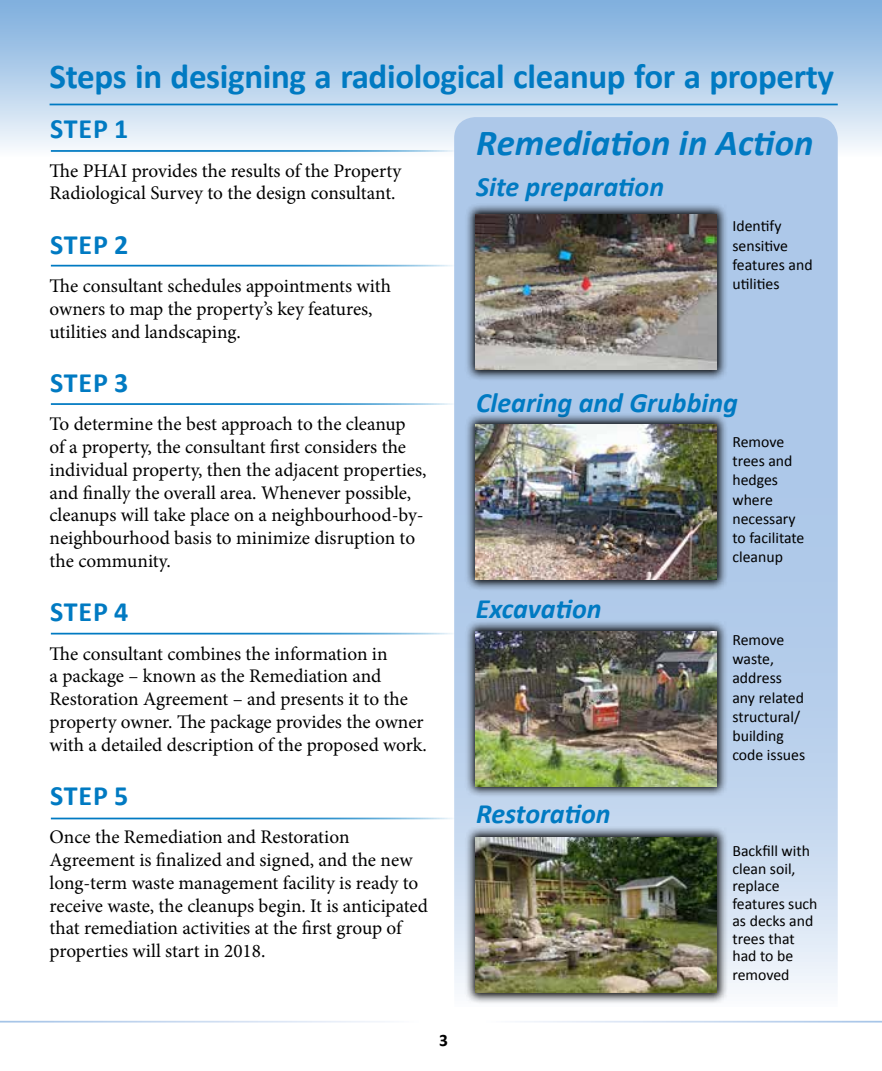
<style>
.page{position:relative;width:882px;height:1071px;background:#fff}
.page>*{position:absolute;margin:0;border:0;box-sizing:border-box;transform-origin:0 0}
.t1{font:italic 700 36.75px "Calibri";color:#007ac2}
.t2{font:700 35px "Calibri";letter-spacing:-.01em;color:#007ac2}
.t3{font:italic 700 28px "Calibri";color:#007ac2}
.t4{font:700 28px "Calibri";letter-spacing:.03em;color:#007ac2}
.t5{font:19.25px/22.8px "Minion Pro";color:#000}
.t6{font:700 17.5px "Calibri";color:#000}
.t7{font:15.75px/19.2px "Calibri";color:#000}
</style>
<div class="page">
<div style="left:0;top:0;width:881px;height:157px;background:linear-gradient(to bottom,#79abdc,#f7fafd)"></div>
<svg style="left:454px;top:117px;width:383px;height:876px;fill:#adc8e9"></svg>
<hr style="left:50px;top:104px;width:787px;height:1px;background:#007ac2">
<svg style="left:464px;top:620px;width:263px;height:178px"></svg>
<img style="left:475px;top:631px;width:241px;height:155px">
<svg style="left:464px;top:826px;width:263px;height:177px"></svg>
<img style="left:475px;top:838px;width:241px;height:155px">
<svg style="left:464px;top:203px;width:263px;height:178px"></svg>
<img style="left:475px;top:215px;width:241px;height:155px">
<svg style="left:464px;top:413px;width:263px;height:179px"></svg>
<img style="left:475px;top:425px;width:241px;height:155px">
<hr style="left:51px;top:150px;width:403px;height:2px;background:#007ac2">
<hr style="left:51px;top:265px;width:403px;height:2px;background:#007ac2">
<hr style="left:51px;top:403px;width:403px;height:2px;background:#007ac2">
<hr style="left:51px;top:633px;width:403px;height:2px;background:#007ac2">
<hr style="left:51px;top:818px;width:403px;height:1px;background:#007ac2">
<h2 class="t2" style="left:50px;top:54px;width:786px">Steps in designing a radiological cleanup for a property</h2>
<h1 class="t1" style="left:476px;top:120px;width:339px">Remediation in Action</h1>
<h3 class="t3" style="left:476px;top:169px;width:189px">Site preparation</h3>
<p class="t7" style="left:732px;top:217px;width:82px">Identify sensitive features and utilities</p>
<h3 class="t4" style="left:50px;top:111px;width:80px">STEP 1</h3>
<p class="t5" style="left:50px;top:159px;width:353px">The PHAI provides the results of the Property<br>Radiological Survey to the design consultant.</p>
<h3 class="t4" style="left:50px;top:226px;width:80px">STEP 2</h3>
<p class="t5" style="left:50px;top:275px;width:343px">The consultant schedules appointments with owners to map the property’s key features, utilities and landscaping.</p>
<h3 class="t4" style="left:50px;top:365px;width:80px">STEP 3</h3>
<p class="t5" style="left:50px;top:413px;width:378px">To determine the best approach to the cleanup<br>of a property, the consultant first considers the individual property, then the adjacent properties, and finally the overall area. Whenever possible, cleanups will take place on a neighbourhood-by&shy;neighbourhood basis to minimize disruption to the community.</p>
<h3 class="t4" style="left:50px;top:594px;width:80px">STEP 4</h3>
<p class="t5" style="left:50px;top:642px;width:379px">The consultant combines the information in<br>a package – known as the Remediation and Restoration Agreement – and presents it to the property owner. The package provides the owner with a detailed description of the proposed work.</p>
<h3 class="t4" style="left:50px;top:778px;width:80px">STEP 5</h3>
<p class="t5" style="left:50px;top:826px;width:380px">Once the Remediation and Restoration Agreement is finalized and signed, and the new long-term waste management facility is ready to receive waste, the cleanups begin. It is anticipated that remediation activities at the first group of properties will start in 2018.</p>
<h3 class="t3" style="left:476px;top:385px;width:263px">Clearing and Grubbing</h3>
<p class="t7" style="left:732px;top:432px;width:73px">Remove trees and hedges where necessary to facilitate cleanup</p>
<h3 class="t3" style="left:475px;top:591px;width:127px">Excavation</h3>
<p class="t7" style="left:732px;top:630px;width:74px">Remove waste, address any related structural/ building code issues</p>
<h3 class="t3" style="left:476px;top:796px;width:136px">Restoration</h3>
<p class="t7" style="left:732px;top:842px;width:87px;line-height:17.5px">Backfill with clean soil, replace features such as decks and trees that had to be</p>
<p class="t7" style="left:732px;top:966px;width:59px">removed</p>
<p class="t6" style="left:439px;top:1029px;width:10px">3</p>
</div>
